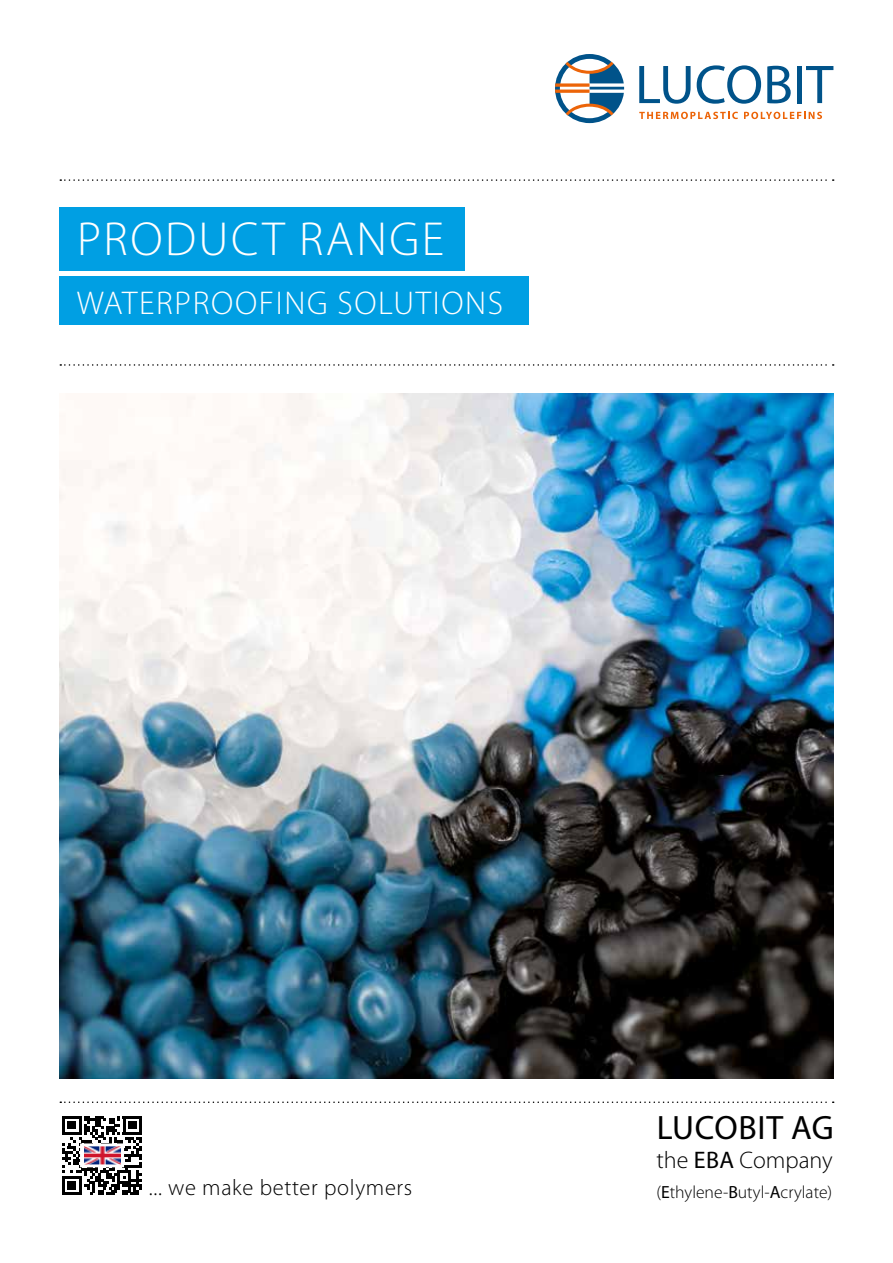
<style>
.page{position:relative;width:893px;height:1263px;background:#fff}
.page>*{position:absolute;margin:0;border:0;box-sizing:border-box;transform-origin:0 0}
.t1{font:300 48px "Myriad Pro";letter-spacing:.05em;color:#fff}
.t2{font:33.9px "Myriad Pro";letter-spacing:.02em;color:#000}
.t3{font:300 33px "Myriad Pro";letter-spacing:.05em;color:#fff}
.t4{font:300 24px "Myriad Pro";color:#000}
.t5{font:300 22.5px "Myriad Pro";letter-spacing:.03em;color:#000}
.t6{font:300 17.7px "Myriad Pro";color:#000}
.s1{font-weight:400}
</style>
<div class="page">
<svg style="left:555px;top:54px;width:69px;height:69px"></svg>
<svg style="left:639px;top:66px;width:52px;height:38px"></svg>
<svg style="left:697px;top:65px;width:64px;height:39px"></svg>
<svg style="left:767px;top:66px;width:24px;height:37px"></svg>
<div style="left:797px;top:66px;width:5px;height:37px;background:#00538a"></div>
<svg style="left:806px;top:66px;width:27px;height:37px"></svg>
<svg style="left:639px;top:112px;width:99px;height:7px"></svg>
<svg style="left:744px;top:112px;width:78px;height:7px"></svg>
<svg style="left:60px;top:179px;width:774px;height:2px"></svg>
<svg style="left:60px;top:364px;width:774px;height:2px"></svg>
<svg style="left:60px;top:1101px;width:774px;height:2px"></svg>
<svg style="left:62px;top:1116px;width:80px;height:79px"></svg>
<img style="left:60px;top:393px;width:773px;height:685px">
<div style="left:60px;top:207px;width:405px;height:64px;background:#009fe3"></div>
<div style="left:60px;top:276px;width:469px;height:49px;background:#009fe3"></div>
<h1 class="t1" style="left:77px;top:213px;width:369px">PRODUCT RANGE</h1>
<h3 class="t3" style="left:77px;top:285px;width:428px">WATERPROOFING SOLUTIONS</h3>
<p class="t5" style="left:149px;top:1175px;width:265px">... we make better polymers</p>
<h2 class="t2" style="left:657px;top:1109px;width:178px">LUCOBIT AG</h2>
<h3 class="t4" style="left:656px;top:1147px;width:178px">the <span class="s1">EBA</span> Company</h3>
<p class="t6" style="left:656px;top:1182px;width:177px">(<span class="s1">E</span>thylene-<span class="s1">B</span>utyl-<span class="s1">A</span>crylate)</p>
</div>
